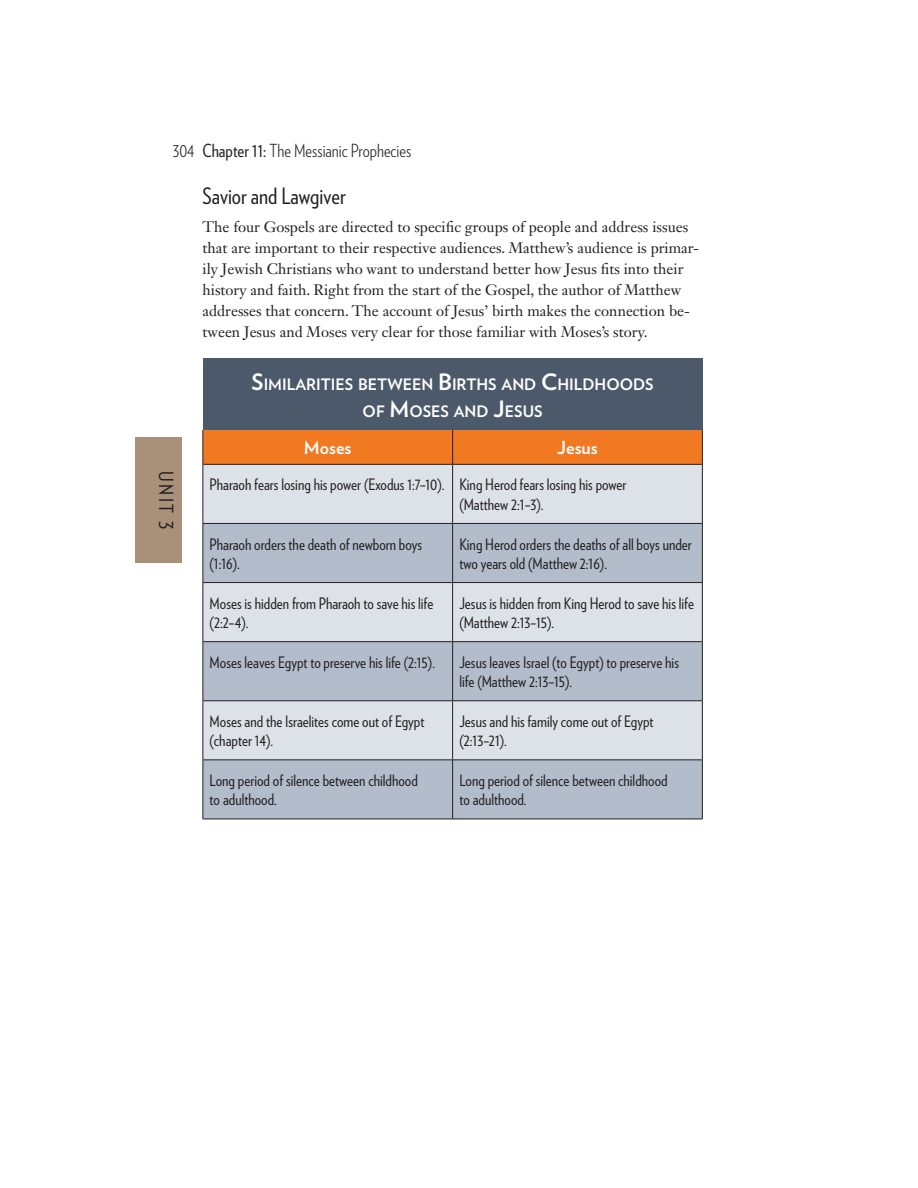
<style>
.page{position:relative;width:918px;height:1188px;background:#fff}
.page>*{position:absolute;margin:0;border:0;box-sizing:border-box;transform-origin:0 0}
.t1{font:22.5px "Verlag Condensed";color:#231f20}
.t2{font:19.5px "Verlag Condensed";color:#231f20}
.t3{font:300 18px "Verlag Condensed";color:#231f20}
.t4{font:700 18px "Verlag";color:#fff}
.t5{font:15.75px/19.5px "Verlag Condensed";color:#231f20}
.t6{font:700 15.75px/27px "Verlag";color:#fff;text-align:center}
.t7{font:15px/21px "Janson Text LT Std";color:#231f20}
.s1{font-weight:400}
.s2{font-size:22.5px}
</style>
<div class="page">
<div style="left:135px;top:437px;width:47px;height:126px;background:#a89079"></div>
<div style="left:203px;top:358px;width:499px;height:72px;background:#4b596b"></div>
<div style="left:203px;top:430px;width:499px;height:34px;background:#f07922"></div>
<div style="left:203px;top:465px;width:499px;height:58px;background:#dde2e8"></div>
<svg style="left:203px;top:524px;width:499px;height:295px;background:#c1c9d4"></svg>
<hr style="left:202px;top:430px;width:1px;height:34px;background:#231f20">
<hr style="left:202px;top:465px;width:1px;height:58px;background:#231f20">
<hr style="left:202px;top:524px;width:1px;height:58px;background:#231f20">
<hr style="left:202px;top:642px;width:1px;height:58px;background:#231f20">
<hr style="left:202px;top:760px;width:1px;height:59px;background:#231f20">
<hr style="left:202px;top:583px;width:1px;height:58px;background:#231f20">
<hr style="left:202px;top:701px;width:1px;height:58px;background:#231f20">
<hr style="left:452px;top:524px;width:1px;height:58px;background:#231f20">
<hr style="left:452px;top:642px;width:1px;height:58px;background:#231f20">
<hr style="left:452px;top:760px;width:1px;height:59px;background:#231f20">
<hr style="left:452px;top:430px;width:1px;height:34px;background:#231f20">
<hr style="left:702px;top:430px;width:1px;height:34px;background:#231f20">
<hr style="left:202px;top:464px;width:251px;height:1px;background:#231f20">
<hr style="left:453px;top:464px;width:250px;height:1px;background:#231f20">
<hr style="left:452px;top:465px;width:1px;height:58px;background:#231f20">
<hr style="left:702px;top:465px;width:1px;height:58px;background:#231f20">
<hr style="left:202px;top:523px;width:251px;height:1px;background:#231f20">
<hr style="left:453px;top:523px;width:250px;height:1px;background:#231f20">
<hr style="left:702px;top:524px;width:1px;height:58px;background:#231f20">
<hr style="left:202px;top:582px;width:251px;height:1px;background:#231f20">
<hr style="left:453px;top:582px;width:250px;height:1px;background:#231f20">
<hr style="left:452px;top:583px;width:1px;height:58px;background:#231f20">
<hr style="left:702px;top:583px;width:1px;height:58px;background:#231f20">
<hr style="left:202px;top:641px;width:251px;height:1px;background:#231f20">
<hr style="left:453px;top:641px;width:250px;height:1px;background:#231f20">
<hr style="left:702px;top:642px;width:1px;height:58px;background:#231f20">
<hr style="left:202px;top:700px;width:251px;height:1px;background:#231f20">
<hr style="left:453px;top:700px;width:250px;height:1px;background:#231f20">
<hr style="left:452px;top:701px;width:1px;height:58px;background:#231f20">
<hr style="left:702px;top:701px;width:1px;height:58px;background:#231f20">
<hr style="left:202px;top:759px;width:251px;height:1px;background:#231f20">
<hr style="left:453px;top:759px;width:250px;height:1px;background:#231f20">
<hr style="left:702px;top:760px;width:1px;height:59px;background:#231f20">
<hr style="left:202px;top:819px;width:251px;height:1px;background:#231f20">
<hr style="left:453px;top:819px;width:250px;height:1px;background:#231f20">
<p class="t3" style="left:173px;top:138px;width:240px">304 <span class="s1">Chapter 11:</span> The Messianic Prophecies</p>
<p class="t2" style="left:180px;top:471px;width:60px;rotate:90deg">UNIT 3</p>
<p class="t1" style="left:202px;top:180px;width:145px">Savior and Lawgiver</p>
<p class="t7" style="left:202px;top:216px;width:498px">The four Gospels are directed to specific groups of people and address issues that are important to their respective audiences. Matthew’s audience is primar&shy;ily Jewish Christians who want to understand better how Jesus fits into their history and faith. Right from the start of the Gospel, the author of Matthew addresses that concern. The account of Jesus’ birth makes the connection be&shy;tween Jesus and Moses very clear for those familiar with Moses’s story.</p>
<p class="t6" style="left:252px;top:370px;width:404px"><span class="s2">S</span>IMILARITIES BETWEEN <span class="s2">B</span>IRTHS AND <span class="s2">C</span>HILDHOODS<br>OF <span class="s2">M</span>OSES AND <span class="s2">J</span>ESUS</p>
<p class="t4" style="left:304px;top:434px;width:49px">Moses</p>
<p class="t4" style="left:557px;top:434px;width:42px">Jesus</p>
<p class="t5" style="left:459px;top:474px;width:169px;text-indent:-250px">Pharaoh fears losing his power (Exodus 1:7–10). King Herod fears losing his power (Matthew 2:1–3).</p>
<p class="t5" style="left:210px;top:534px;width:214px">Pharaoh orders the death of newborn boys (1:16).</p>
<p class="t5" style="left:459px;top:534px;width:234px">King Herod orders the deaths of all boys under two years old (Matthew 2:16).</p>
<p class="t5" style="left:210px;top:593px;width:225px">Moses is hidden from Pharaoh to save his life (2:2–4).</p>
<p class="t5" style="left:459px;top:593px;width:236px">Jesus is hidden from King Herod to save his life (Matthew 2:13–15).</p>
<p class="t5" style="left:210px;top:652px;width:227px">Moses leaves Egypt to preserve his life (2:15).</p>
<p class="t5" style="left:459px;top:652px;width:221px">Jesus leaves Israel (to Egypt) to preserve his life (Matthew 2:13–15).</p>
<p class="t5" style="left:210px;top:711px;width:216px">Moses and the Israelites come out of Egypt (chapter 14).</p>
<p class="t5" style="left:459px;top:711px;width:196px">Jesus and his family come out of Egypt (2:13–21).</p>
<p class="t5" style="left:210px;top:770px;width:210px">Long period of silence between childhood to adulthood.</p>
<p class="t5" style="left:459px;top:770px;width:210px">Long period of silence between childhood to adulthood.</p>
</div>
